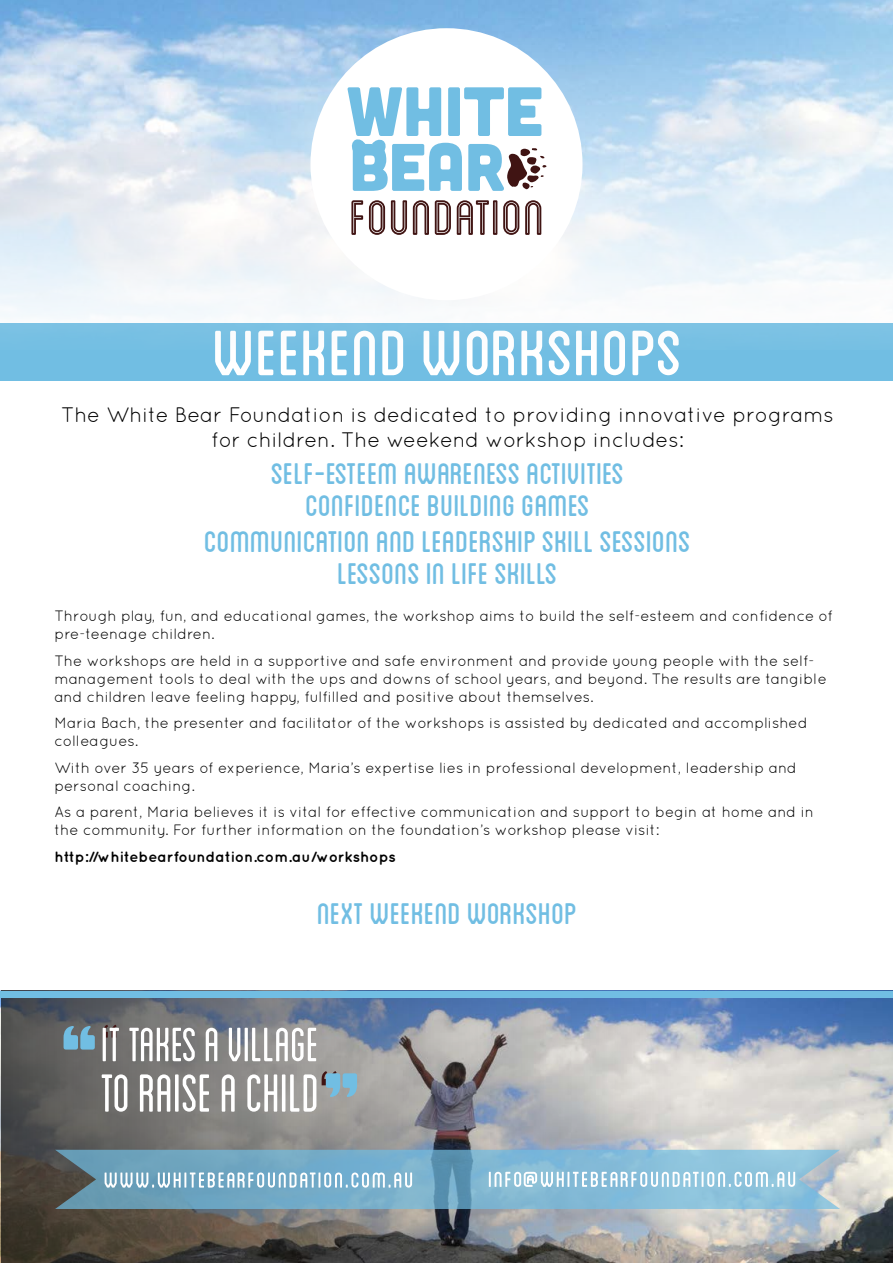
<style>
.page{position:relative;width:893px;height:1263px;background:#fff}
.page>*{position:absolute;margin:0;border:0;box-sizing:border-box;transform-origin:0 0}
.t1{font:90px "Blanch Caps";color:#fff}
.t2{font:condensed 55.95px "Blanch";color:#fff}
.t3{font:condensed 50.4px "Blanch";color:#fff}
.t4{font:42px/33.5px "Blanch Caps";color:#71bee3;text-align:center}
.t5{font:21px/25.2px "Quicksand";color:#000;text-align:center}
.t6{font:15px/18px "Quicksand";color:#000}
.t7{font:700 15px "Quicksand";color:#000}
</style>
<div class="page">
<img style="left:0;top:997px;width:893px;height:266px">
<img style="left:1px;top:997px;width:807px;height:266px">
<div style="left:0;top:323px;width:893px;height:58px;background:#71bee3"></div>
<div style="left:0;top:991px;width:893px;height:6px;background:#71bee3"></div>
<svg style="left:64px;top:1026px;width:31px;height:23px"></svg>
<svg style="left:326px;top:1073px;width:31px;height:24px"></svg>
<img style="left:0;top:0;width:893px;height:336px">
<svg style="left:55px;top:1150px;width:785px;height:59px"></svg>
<svg style="left:105px;top:1172px;width:307px;height:15px"></svg>
<svg style="left:489px;top:1172px;width:306px;height:15px"></svg>
<div style="left:310px;top:28px;width:272px;height:272px;background:#fff;border-radius:50%"></div>
<svg style="left:351px;top:200px;width:12px;height:35px"></svg>
<svg style="left:369px;top:200px;width:16px;height:35px"></svg>
<svg style="left:391px;top:200px;width:16px;height:35px"></svg>
<svg style="left:413px;top:200px;width:16px;height:35px"></svg>
<svg style="left:435px;top:200px;width:16px;height:35px"></svg>
<svg style="left:457px;top:200px;width:32px;height:35px"></svg>
<svg style="left:493px;top:200px;width:4px;height:35px"></svg>
<hr style="left:495px;top:202px;width:1px;height:31px;background:#401413">
<svg style="left:503px;top:200px;width:16px;height:35px"></svg>
<svg style="left:525px;top:200px;width:16px;height:35px"></svg>
<svg style="left:347px;top:87px;width:199px;height:104px"></svg>
<h1 class="t1" style="left:212px;top:312px;width:472px">WEEKEND WORKSHOPS</h1>
<h3 class="t5" style="left:61px;top:402px;width:774px">The White Bear Foundation is dedicated to providing innovative programs for children. The weekend workshop includes:</h3>
<h3 class="t4" style="left:204px;top:455px;width:488px">self-esteem awareness activities<br>confidence building games<br>communication and leadership skill sessions lessons in life skills</h3>
<p class="t6" style="left:55px;top:607px;width:780px">Through play, fun, and educational games, the workshop aims to build the self-esteem and confidence of pre-teenage children.</p>
<p class="t6" style="left:55px;top:651px;width:774px">The workshops are held in a supportive and safe environment and provide young people with the self&shy;management tools to deal with the ups and downs of school years, and beyond. The results are tangible and children leave feeling happy, fulfilled and positive about themselves.</p>
<p class="t6" style="left:55px;top:714px;width:755px">Maria Bach, the presenter and facilitator of the workshops is assisted by dedicated and accomplished colleagues.</p>
<p class="t6" style="left:55px;top:758px;width:744px">With over 35 years of experience, Maria’s expertise lies in professional development, leadership and personal coaching.</p>
<p class="t6" style="left:55px;top:803px;width:761px">As a parent, Maria believes it is vital for effective communication and support to begin at home and in the community. For further information on the foundation’s workshop please visit:</p>
<p class="t7" style="left:55px;top:848px;width:343px">http://whitebearfoundation.com.au/workshops</p>
<h3 class="t4" style="left:317px;top:896px;width:261px">Next weekend workshop</h3>
<h3 class="t3" style="left:101px;top:1017px;width:219px">IT TAKES A VILLAGE</h3>
<h2 class="t2" style="left:101px;top:1063px;width:220px">TO RAISE A CHILD</h2>
</div>
